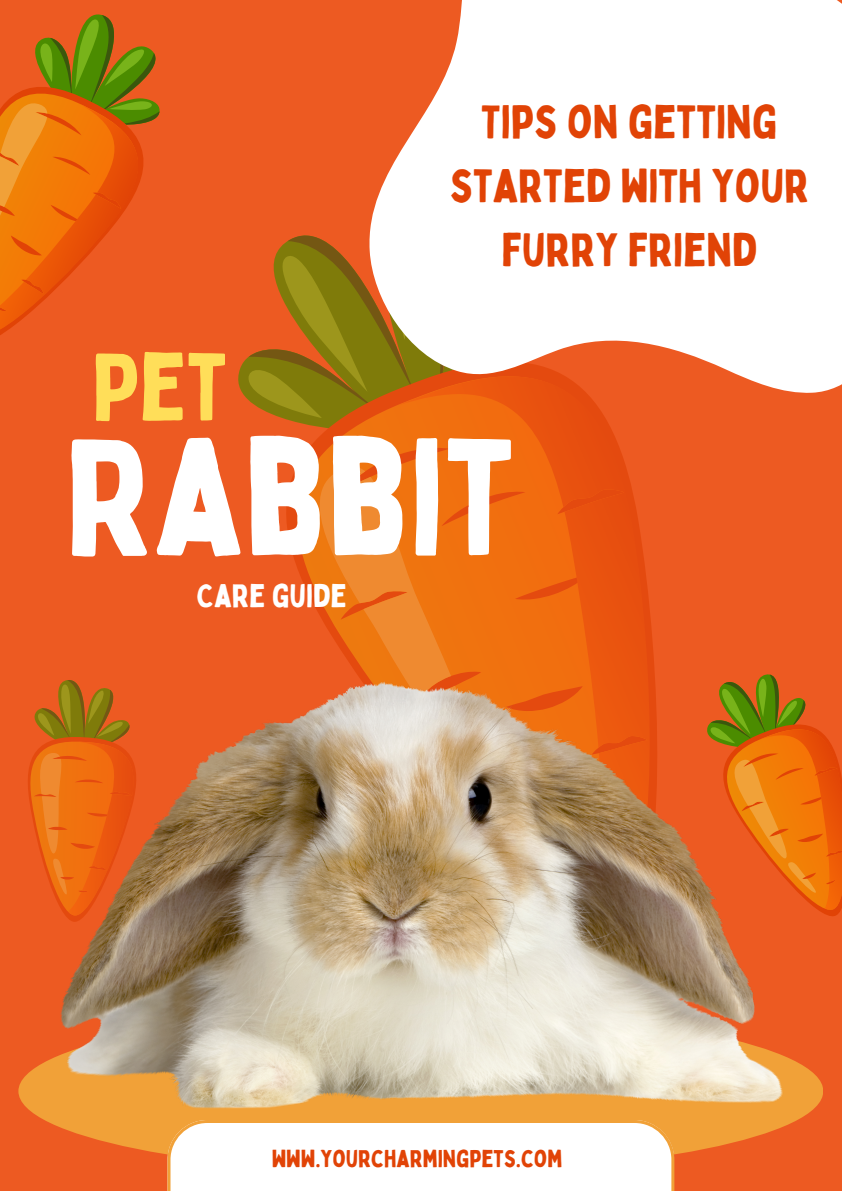
<style>
.page{position:relative;width:842px;height:1191px;background:#fff}
.page>*{position:absolute;margin:0;border:0;box-sizing:border-box;transform-origin:0 0}
.t1{font:162.3px "Bobby Jones";color:#fff}
.t2{font:94px "Bobby Jones";color:#ffde59}
.t3{font:46px/63.7px "Bobby Jones";color:#e14306;text-align:center}
.t4{font:32px "Bobby Jones";color:#fff}
.t5{font:23.8px "Bobby Jones";color:#e14306}
</style>
<div class="page">
<div style="left:0;top:0;width:842px;height:1190px;background:#ed5a22"></div>
<div style="left:18px;top:1009px;width:805px;height:163px;background:#f1a138;border-radius:50%"></div>
<svg style="left:273px;top:235px;width:51px;height:71px;background:#977c14"></svg>
<svg style="left:244px;top:323px;width:80px;height:237px"></svg>
<svg style="left:295px;top:447px;width:88px;height:223px"></svg>
<svg style="left:383px;top:466px;width:271px;height:204px;background:#ed6812"></svg>
<img style="left:51px;top:670px;width:739px;height:439px">
<svg style="left:7px;top:14px;width:149px;height:87px"></svg>
<svg style="left:0;top:101px;width:160px;height:234px"></svg>
<svg style="left:324px;top:0;width:518px;height:466px;fill:#fff"></svg>
<svg style="left:683px;top:670px;width:159px;height:268px"></svg>
<svg style="left:167px;top:1120px;width:507px;height:70px;background:#fef8f0"></svg>
<svg style="left:28px;top:676px;width:116px;height:247px"></svg>
<p class="t3" style="left:449px;top:89px;width:361px">TIPS ON GETTING<br>STARTED WITH YOUR<br>FURRY FRIEND</p>
<p class="t2" style="left:92px;top:328px;width:136px">PET</p>
<p class="t1" style="left:65px;top:395px;width:451px">RABBIT</p>
<p class="t4" style="left:197px;top:575px;width:151px">CARE GUIDE</p>
<p class="t5" style="left:272px;top:1143px;width:292px">WWW.YOURCHARMINGPETS.COM</p>
</div>
